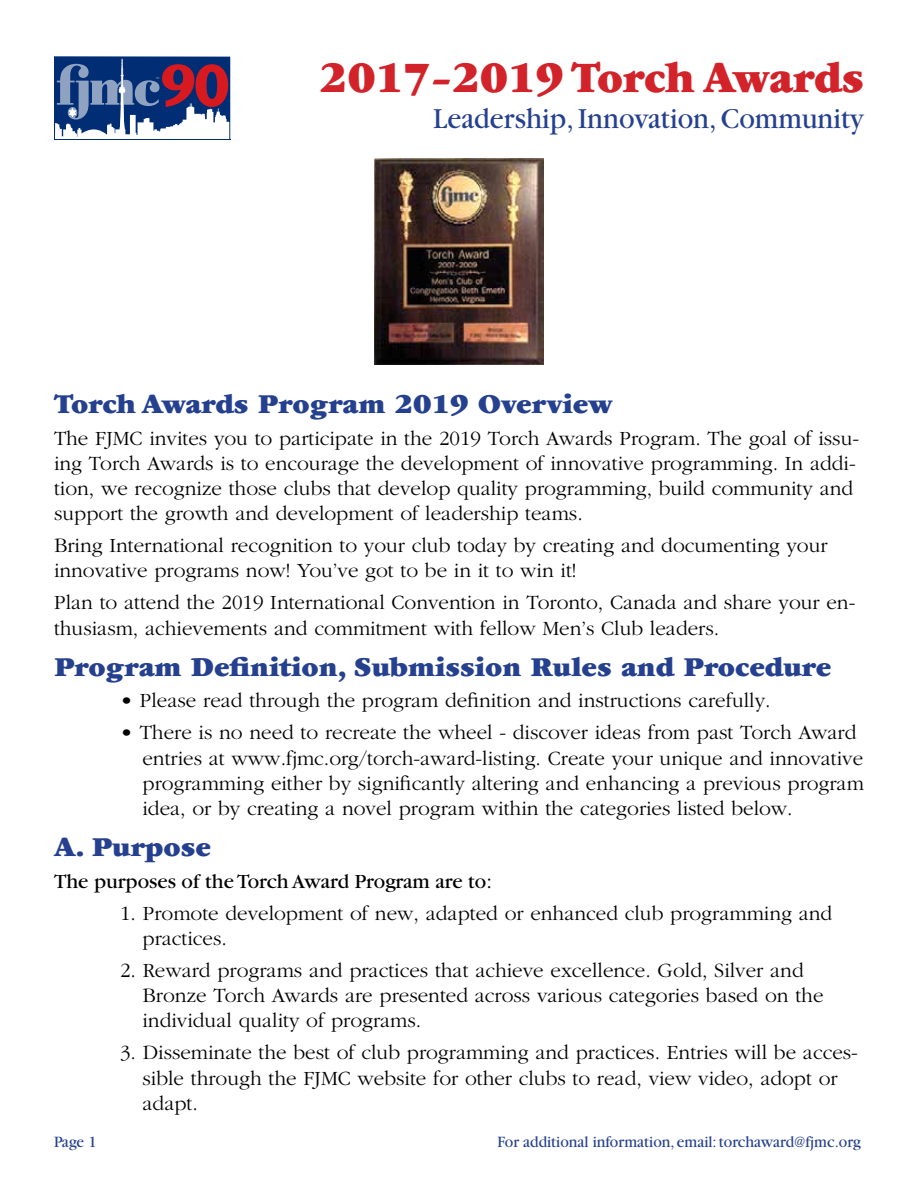
<style>
.page{position:relative;width:918px;height:1188px;background:#fff}
.page>*{position:absolute;margin:0;border:0;box-sizing:border-box;transform-origin:0 0}
.t1{font:700 58.95px "Stone Sans ITC";color:#d71920;scale:.91 1}
.t2{font:900 45.45px "Garamond";color:#d2232a;scale:.94 1}
.t3{font:30.3px "Garamond";color:#25408f;scale:.94 1}
.t4{font:900 28.5px "Garamond";color:#25408f}
.t5{font:300 21px/25.2px "Garamond";color:#000}
.t6{font:21px "Garamond";color:#000}
.t7{font:16.5px "Garamond";color:#25408f;scale:.94 1}
.t8{font:5.7px "Myriad Pro";color:#8fa2c2}
</style>
<div class="page">
<svg style="left:54px;top:56px;width:176px;height:84px"></svg>
<img style="left:374px;top:159px;width:170px;height:206px">
<h1 class="t1" style="left:160px;top:33px;width:78px">90</h1>
<p class="t8" style="left:156px;top:75px;width:5px">™</p>
<h2 class="t2" style="left:320px;top:53px;width:580px">2017–2019 Torch Awards</h2>
<h3 class="t3" style="left:433px;top:103px;width:460px">Leadership, Innovation, Community</h3>
<h3 class="t4" style="left:54px;top:388px;width:560px">Torch Awards Program 2019 Overview</h3>
<p class="t5" style="left:54px;top:426px;width:807px">The FJMC invites you to participate in the 2019 Torch Awards Program. The goal of issu&shy;ing Torch Awards is to encourage the development of innovative programming. In addi&shy;tion, we recognize those clubs that develop quality programming, build community and support the growth and development of leadership teams.</p>
<p class="t5" style="left:54px;top:533px;width:775px">Bring International recognition to your club today by creating and documenting your innovative programs now! You’ve got to be in it to win it!</p>
<p class="t5" style="left:54px;top:591px;width:803px">Plan to attend the 2019 International Convention in Toronto, Canada and share your en&shy;thusiasm, achievements and commitment with fellow Men’s Club leaders.</p>
<h3 class="t4" style="left:54px;top:651px;width:779px">Program Definition, Submission Rules and Procedure</h3>
<p class="t5" style="left:120px;top:689px;width:652px">• Please read through the program definition and instructions carefully.</p>
<p class="t5" style="left:142px;top:721px;width:723px;text-indent:-22px">• There is no need to recreate the wheel - discover ideas from past Torch Award entries at www.fjmc.org/torch-award-listing. Create your unique and innovative programming either by significantly altering and enhancing a previous program idea, or by creating a novel program within the categories listed below.</p>
<h3 class="t4" style="left:54px;top:832px;width:159px">A. Purpose</h3>
<p class="t6" style="left:54px;top:870px;width:440px">The purposes of the Torch Award Program are to:</p>
<p class="t5" style="left:142px;top:901px;width:691px;text-indent:-22px">1. Promote development of new, adapted or enhanced club programming and practices.</p>
<p class="t5" style="left:142px;top:958px;width:683px;text-indent:-22px">2. Reward programs and practices that achieve excellence. Gold, Silver and<br>Bronze Torch Awards are presented across various categories based on the individual quality of programs.</p>
<p class="t5" style="left:142px;top:1041px;width:717px;text-indent:-22px">3. Disseminate the best of club programming and practices. Entries will be acces&shy;sible through the FJMC website for other clubs to read, view video, adopt or adapt.</p>
<p class="t7" style="left:54px;top:1133px;width:47px">Page 1</p>
<p class="t7" style="left:497px;top:1133px;width:388px">For additional information, email: torchaward@fjmc.org</p>
</div>
